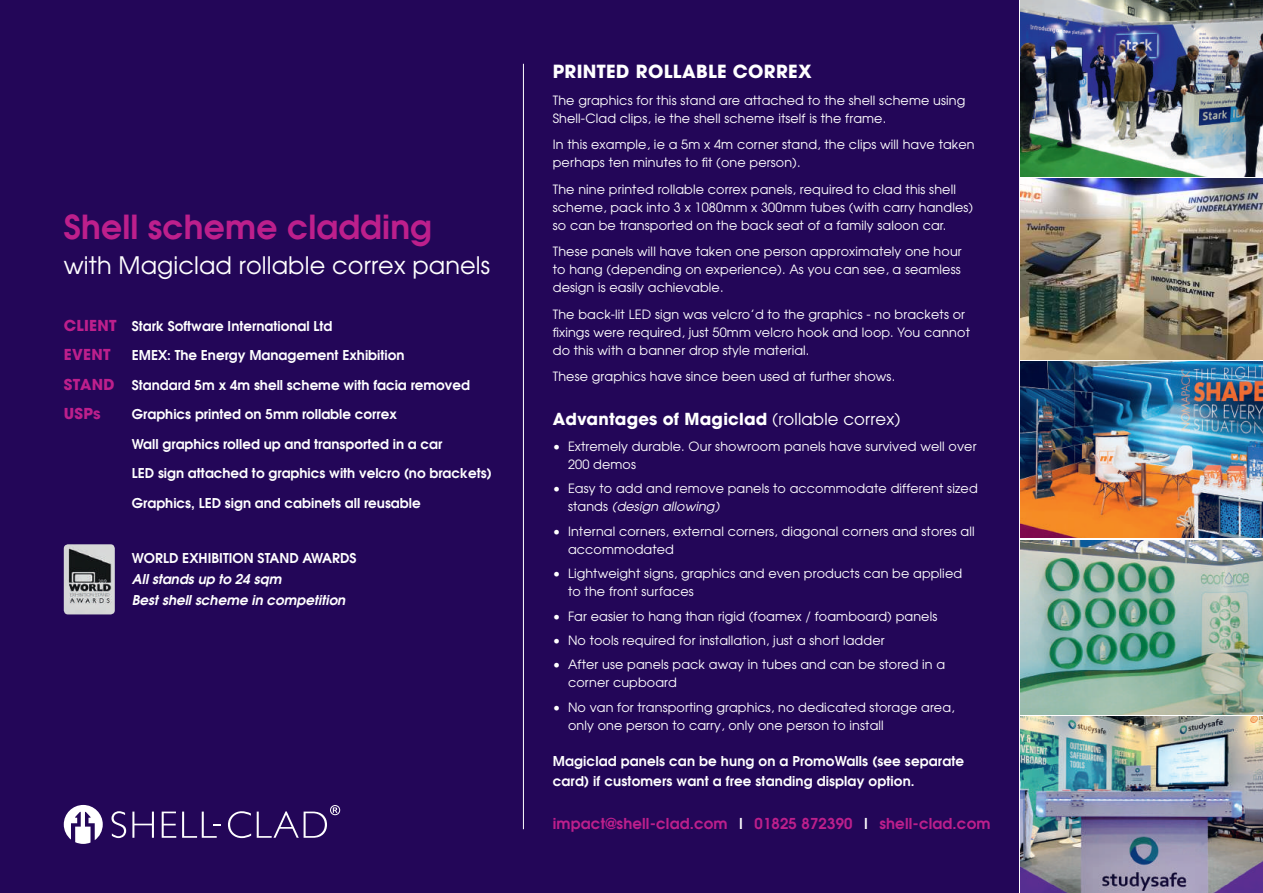
<style>
.page{position:relative;width:1263px;height:893px;background:#fff}
.page>*{position:absolute;margin:0;border:0;box-sizing:border-box;transform-origin:0 0}
.t1{font:600 33px "Avant Garde";letter-spacing:.005em;color:#bd1f8c}
.t2{font:24px "Avant Garde";letter-spacing:.005em;color:#fff}
.t3{font:700 18px "Avant Garde";letter-spacing:.02em;color:#fff}
.t4{font:700 16.5px "Avant Garde";letter-spacing:.01em;color:#fff}
.t5{font:600 15px "Avant Garde";letter-spacing:.01em;color:#bd1f8c}
.t6{font:700 15px "Avant Garde";letter-spacing:.02em;color:#bd1f8c}
.t7{font:600 13.5px/29.5px "Avant Garde";color:#fff}
.t8{font:italic 600 13.5px/21px "Avant Garde";color:#fff}
.t9{font:12.75px/18px "Avant Garde";letter-spacing:.01em;color:#fff}
.s1{font-weight:700;font-size:15px;color:#bd1f8c}
.s2{font-weight:400}
.s3{font-style:italic}
.s4{color:#fff}
</style>
<div class="page">
<img style="left:1020px;top:540px;width:243px;height:174px">
<div style="left:0;top:0;width:1018px;height:893px;background:#230658"></div>
<svg style="left:111px;top:811px;width:15px;height:27px"></svg>
<svg style="left:132px;top:812px;width:22px;height:26px"></svg>
<svg style="left:162px;top:812px;width:14px;height:26px"></svg>
<svg style="left:228px;top:811px;width:23px;height:27px"></svg>
<svg style="left:64px;top:805px;width:39px;height:39px"></svg>
<svg style="left:182px;top:812px;width:38px;height:26px"></svg>
<svg style="left:257px;top:805px;width:83px;height:33px"></svg>
<img style="left:1020px;top:0;width:243px;height:176px">
<img style="left:1020px;top:716px;width:243px;height:177px">
<img style="left:1020px;top:361px;width:243px;height:177px">
<img style="left:1020px;top:179px;width:243px;height:180px">
<hr style="left:523px;top:64px;width:1px;height:765px;background:#fff">
<img style="left:64px;top:544px;width:51px;height:70px">
<h1 class="t1" style="left:64px;top:205px;width:370px">Shell scheme cladding</h1>
<h2 class="t2" style="left:64px;top:250px;width:428px">with Magiclad rollable correx panels</h2>
<p class="t7" style="left:64px;top:311px;width:270px"><span class="s1">CLIENT</span> Stark Software International Ltd</p>
<p class="t6" style="left:64px;top:345px;width:48px">EVENT</p>
<p class="t7" style="left:64px;top:340px;width:408px;text-align:center">EMEX: The Energy Management Exhibition<br><span class="s1">STAND</span> Standard 5m x 4m shell scheme with facia removed</p>
<p class="t6" style="left:64px;top:404px;width:38px">USPs</p>
<p class="t7" style="left:132px;top:399px;width:361px">Graphics printed on 5mm rollable correx<br>Wall graphics rolled up and transported in a car<br>LED sign attached to graphics with velcro (no brackets)<br>Graphics, LED sign and cabinets all reusable</p>
<p class="t7" style="left:132px;top:543px;width:226px">WORLD EXHIBITION STAND AWARDS</p>
<p class="t8" style="left:132px;top:568px;width:215px">All stands up to 24 sqm<br>Best shell scheme in competition</p>
<h3 class="t3" style="left:553px;top:60px;width:260px">PRINTED ROLLABLE CORREX</h3>
<p class="t9" style="left:553px;top:91px;width:414px">The graphics for this stand are attached to the shell scheme using<br>Shell-Clad clips, ie the shell scheme itself is the frame.</p>
<p class="t9" style="left:553px;top:135px;width:423px">In this example, ie a 5m x 4m corner stand, the clips will have taken perhaps ten minutes to fit (one person).</p>
<p class="t9" style="left:553px;top:180px;width:422px">The nine printed rollable correx panels, required to clad this shell scheme, pack into 3 x 1080mm x 300mm tubes (with carry handles) so can be transported on the back seat of a family saloon car.</p>
<p class="t9" style="left:553px;top:242px;width:410px;text-align:justify">These panels will have taken one person approximately one hour to hang (depending on experience). As you can see, a seamless design is easily achievable.</p>
<p class="t9" style="left:553px;top:305px;width:419px">The back-lit LED sign was velcro’d to the graphics - no brackets or fixings were required, just 50mm velcro hook and loop. You cannot do this with a banner drop style material.</p>
<p class="t9" style="left:553px;top:367px;width:344px">These graphics have since been used at further shows.</p>
<p class="t4" style="left:553px;top:408px;width:349px">Advantages of Magiclad <span class="s2">(rollable correx)</span></p>
<p class="t9" style="left:568px;top:437px;width:410px;text-indent:-15px">• Extremely durable. Our showroom panels have survived well over<br>200 demos</p>
<p class="t9" style="left:568px;top:480px;width:411px;text-indent:-15px">• Easy to add and remove panels to accommodate different sized stands <span class="s3">(design allowing)</span></p>
<p class="t9" style="left:568px;top:522px;width:408px;text-indent:-15px">• Internal corners, external corners, diagonal corners and stores all accommodated</p>
<p class="t9" style="left:568px;top:564px;width:396px;text-indent:-15px">• Lightweight signs, graphics and even products can be applied to the front surfaces</p>
<p class="t9" style="left:553px;top:607px;width:386px">• Far easier to hang than rigid (foamex / foamboard) panels</p>
<p class="t9" style="left:553px;top:631px;width:333px">• No tools required for installation, just a short ladder</p>
<p class="t9" style="left:568px;top:655px;width:379px;text-indent:-15px">• After use panels pack away in tubes and can be stored in a corner cupboard</p>
<p class="t9" style="left:568px;top:698px;width:388px;text-indent:-15px">• No van for transporting graphics, no dedicated storage area, only one person to carry, only one person to install</p>
<p class="t7" style="left:553px;top:751px;width:413px;line-height:19.5px">Magiclad panels can be hung on a PromoWalls (see separate card) if customers want a free standing display option.</p>
<p class="t5" style="left:553px;top:813px;width:439px">impact@shell-clad.com <span class="s4">|</span> 01825 872390 <span class="s4">|</span> shell-clad.com</p>
</div>
